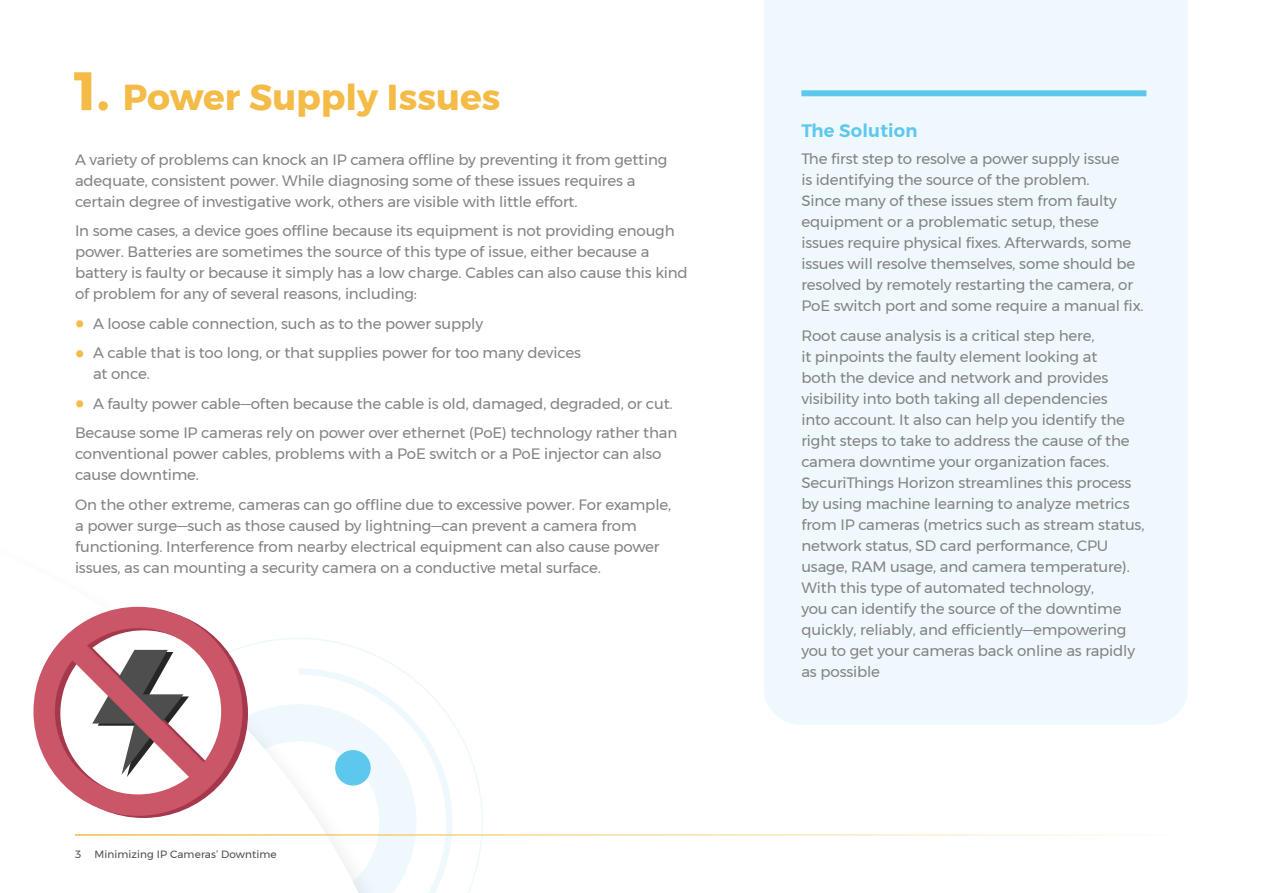
<style>
.page{position:relative;width:1263px;height:893px;background:#fff}
.page>*{position:absolute;margin:0;border:0;box-sizing:border-box;transform-origin:0 0}
.t1{font:700 36px "Montserrat";color:#f4bb46}
.t2{font:600 18px "Montserrat";letter-spacing:.01em;color:#5ec7ed}
.t3{font:15px/21px "Montserrat";letter-spacing:-.01em;color:#838383}
.t4{font:10.5px "Montserrat";letter-spacing:.01em;color:#4d4d4d}
.s1{font-size:54px}
.s2{font-weight:600;font-size:30px;color:#f4bb46}
</style>
<div class="page">
<div style="left:764px;top:0;width:424px;height:725px;background:#eff9fd"></div>
<div style="left:801px;top:90px;width:345px;height:6px;background:#5ec7ed"></div>
<svg style="left:33px;top:607px;width:419px;height:286px"></svg>
<hr style="left:75px;top:834px;width:1113px;height:2px;background:#f4bb46">
<h1 class="t1" style="left:75px;top:68px;width:427px"><span class="s1">1.</span> Power Supply Issues</h1>
<p class="t3" style="left:75px;top:149px;width:594px">A variety of problems can knock an IP camera offline by preventing it from getting adequate, consistent power. While diagnosing some of these issues requires a certain degree of investigative work, others are visible with little effort.</p>
<p class="t3" style="left:75px;top:220px;width:614px">In some cases, a device goes offline because its equipment is not providing enough power. Batteries are sometimes the source of this type of issue, either because a battery is faulty or because it simply has a low charge. Cables can also cause this kind of problem for any of several reasons, including:</p>
<p class="t3" style="left:75px;top:313px;width:410px"><span class="s2">•</span> A loose cable connection, such as to the power supply</p>
<p class="t3" style="left:93px;top:342px;width:489px;text-indent:-18px"><span class="s2">•</span> A cable that is too long, or that supplies power for too many devices at once.</p>
<p class="t3" style="left:75px;top:388px;width:604px;line-height:29.5px"><span class="s2">•</span> A faulty power cable—often because the cable is old, damaged, degraded, or cut.<br>Because some IP cameras rely on power over ethernet (PoE) technology rather than</p>
<p class="t3" style="left:75px;top:443px;width:588px">conventional power cables, problems with a PoE switch or a PoE injector can also cause downtime.</p>
<p class="t3" style="left:75px;top:494px;width:598px">On the other extreme, cameras can go offline due to excessive power. For example, a power surge—such as those caused by lightning—can prevent a camera from functioning. Interference from nearby electrical equipment can also cause power issues, as can mounting a security camera on a conductive metal surface.</p>
<p class="t4" style="left:75px;top:846px;width:8px">3</p>
<p class="t4" style="left:94px;top:846px;width:184px">Minimizing IP Cameras’ Downtime</p>
<p class="t2" style="left:801px;top:117px;width:118px">The Solution</p>
<p class="t3" style="left:801px;top:148px;width:344px">The first step to resolve a power supply issue<br>is identifying the source of the problem.<br>Since many of these issues stem from faulty equipment or a problematic setup, these issues require physical fixes. Afterwards, some issues will resolve themselves, some should be resolved by remotely restarting the camera, or PoE switch port and some require a manual fix.</p>
<p class="t3" style="left:801px;top:325px;width:345px">Root cause analysis is a critical step here,<br>it pinpoints the faulty element looking at<br>both the device and network and provides visibility into both taking all dependencies<br>into account. It also can help you identify the right steps to take to address the cause of the camera downtime your organization faces.<br>SecuriThings Horizon streamlines this process by using machine learning to analyze metrics from IP cameras (metrics such as stream status, network status, SD card performance, CPU usage, RAM usage, and camera temperature).<br>With this type of automated technology,<br>you can identify the source of the downtime quickly, reliably, and efficiently—empowering you to get your cameras back online as rapidly as possible</p>
</div>
